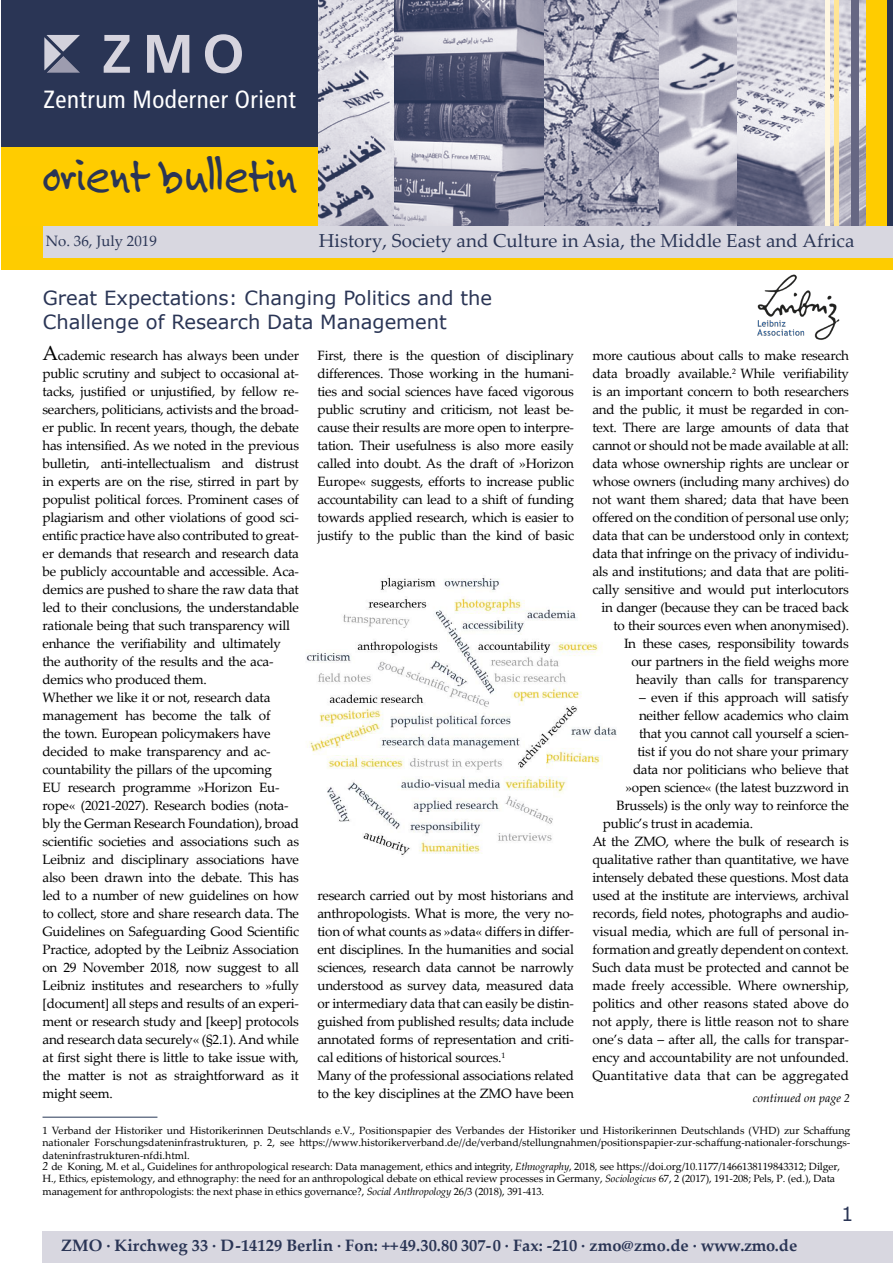
<style>
.page{position:relative;width:893px;height:1263px;background:#fff}
.page>*{position:absolute;margin:0;border:0;box-sizing:border-box;transform-origin:0 0}
.t1{font:700 54.15px "Frutiger";color:#d6d4de}
.t2{font:52.95px "Felt Tip Roman";letter-spacing:-.02em;color:#2a3555;scale:.9 1}
.t3{font:condensed 24.9px "Frutiger";letter-spacing:.02em;color:#fff}
.t4{font:19.5px/23.4px "Verdana";color:#2a3555}
.t5{font:18.75px "Palatino Linotype";letter-spacing:.005em;color:#2a3555}
.t6{font:700 16.5px "Palatino Linotype";color:#2a3555}
.t7{font:condensed 15.75px "Frutiger";color:#2a3555}
.t8{font:15px "Palatino Linotype";color:#2a3555}
.t9{font:13.5px/18px "Palatino Linotype";letter-spacing:-.02em;color:#000}
.t10{font:13.5px "Palatino Linotype";color:#000}
.t11{font:italic 12px "Palatino Linotype";color:#000}
.t12{font:10.5px/12.6px "Palatino Linotype";letter-spacing:-.01em;color:#000;text-align:justify}
.s1{font-size:20.25px}
.s2{font-style:italic;font-size:12px}
.s3{font-style:italic}
.s4{font-weight:700}
</style>
<div class="page">
<div style="left:1px;top:0;width:892px;height:269px;background:#fecc00"></div>
<div style="left:885px;top:0;width:8px;height:228px;background:#2a3555"></div>
<div style="left:1px;top:0;width:365px;height:169px;background:#2a3555"></div>
<img style="left:543px;top:0;width:117px;height:226px">
<img style="left:736px;top:0;width:130px;height:226px">
<hr style="left:825px;top:0;width:4px;height:230px;background:#fff7e2">
<hr style="left:834px;top:0;width:4px;height:229px;background:#ffe596">
<div style="left:852px;top:0;width:7px;height:228px;background:#666783"></div>
<div style="left:866px;top:0;width:21px;height:228px;background:#fc0"></div>
<div style="left:1px;top:147px;width:329px;height:79px;background:#fc0"></div>
<svg style="left:44px;top:35px;width:36px;height:38px"></svg>
<img style="left:319px;top:0;width:76px;height:226px">
<img style="left:395px;top:0;width:148px;height:226px">
<img style="left:660px;top:0;width:76px;height:226px">
<div style="left:44px;top:226px;width:849px;height:31px;background:#d8d7e0"></div>
<hr style="left:43px;top:1117px;width:114px;height:1px;background:#273857">
<img style="left:751px;top:269px;width:93px;height:71px">
<img style="left:306px;top:577px;width:311px;height:278px">
<div style="left:43px;top:1231px;width:850px;height:32px;background:#d8d7e0"></div>
<h1 class="t1" style="left:102px;top:22px;width:144px">ZMO</h1>
<h3 class="t3" style="left:44px;top:85px;width:254px">Zentrum Moderner Orient</h3>
<h2 class="t2" style="left:42px;top:143px;width:286px">orient bulletin</h2>
<p class="t8" style="left:46px;top:230px;width:113px">No. 36, July 2019</p>
<h3 class="t5" style="left:319px;top:228px;width:537px">History, Society and Culture in Asia, the Middle East and Africa</h3>
<h3 class="t4" style="left:43px;top:286px;width:451px">Great Expectations: Changing Politics and the<br>Challenge of Research Data Management</h3>
<p class="t9" style="left:43px;top:346px;width:258px"><span class="s1">A</span>cademic research has always been under public scrutiny and subject to occasional at&shy;tacks, justified or unjustified, by fellow re&shy;searchers, politicians, activists and the broad&shy;er public. In recent years, though, the debate has intensified. As we noted in the previous bulletin, anti-intellectualism and distrust in experts are on the rise, stirred in part by populist political forces. Prominent cases of plagiarism and other violations of good sci&shy;entific practice have also contributed to great&shy;er demands that research and research data be publicly accountable and accessible. Aca&shy;demics are pushed to share the raw data that led to their conclusions, the understandable rationale being that such transparency will enhance the verifiability and ultimately the authority of the results and the aca&shy;demics who produced them.<br>Whether we like it or not, research data management has become the talk of<br>the town. European policymakers have decided to make transparency and ac&shy;countability the pillars of the upcoming<br>EU research programme »Horizon Eu&shy;rope« (2021-2027). Research bodies (nota&shy;bly the German Research Foundation), broad scientific societies and associations such as Leibniz and disciplinary associations have also been drawn into the debate. This has led to a number of new guidelines on how to collect, store and share research data. The Guidelines on Safeguarding Good Scientific Practice, adopted by the Leibniz Association on 29 November 2018, now suggest to all Leibniz institutes and researchers to »fully [document] all steps and results of an experi&shy;ment or research study and [keep] protocols and research data securely« (§2.1). And while at first sight there is little to take issue with, the matter is not as straightforward as it might seem.</p>
<p class="t9" style="left:317px;top:346px;width:258px;text-align:justify">First, there is the question of disciplinary differences. Those working in the humani&shy;ties and social sciences have faced vigorous public scrutiny and criticism, not least be&shy;cause their results are more open to interpre&shy;tation. Their usefulness is also more easily called into doubt. As the draft of »Horizon Europe« suggests, efforts to increase public accountability can lead to a shift of funding towards applied research, which is easier to justify to the public than the kind of basic</p>
<p class="t12" style="left:43px;top:1123px;width:809px">1 Verband der Historiker und Historikerinnen Deutschlands e.V., Positionspapier des Verbandes der Historiker und Historikerinnen Deutschlands (VHD) zur Schaffung nationaler Forschungsdateninfrastrukturen, p. 2, see https://www.historikerverband.de//de/verband/stellungnahmen/positionspapier-zur-schaffung-nationaler-forschungs&shy;dateninfrastrukturen-nfdi.html.</p>
<p class="t12" style="left:43px;top:1159px;width:799px;text-align:left"><span class="s2">2</span> de Koning, M. et al., Guidelines for anthropological research: Data management, ethics and integrity, <span class="s3">Ethnography</span>, 2018, see https://doi.org/10.1177/1466138119843312; Dilger,<br>H., Ethics, epistemology, and ethnography: the need for an anthropological debate on ethical review processes in Germany, <span class="s3">Sociologicus</span> 67, 2 (2017), 191-208; Pels, P. (ed.), Data management for anthropologists: the next phase in ethics governance?, <span class="s3">Social Anthropology</span> 26/3 (2018), 391-413.</p>
<p class="t9" style="left:592px;top:346px;width:258px;text-align:right">more cautious about calls to make research data broadly available.<sup>2</sup> While verifiability is an important concern to both researchers and the public, it must be regarded in con&shy;text. There are large amounts of data that cannot or should not be made available at all: data whose ownership rights are unclear or whose owners (including many archives) do not want them shared; data that have been offered on the condition of personal use only; data that can be understood only in context; data that infringe on the privacy of individu&shy;als and institutions; and data that are politi&shy;cally sensitive and would put interlocutors in danger (because they can be traced back to their sources even when anonymised).<br>In these cases, responsibility towards<br>our partners in the field weighs more heavily than calls for transparency</p>
<p class="t9" style="left:639px;top:688px;width:211px">– even if this approach will satisfy</p>
<p class="t9" style="left:639px;top:706px;width:211px">neither fellow academics who claim</p>
<p class="t9" style="left:639px;top:724px;width:211px">that you cannot call yourself a scien-</p>
<p class="t9" style="left:637px;top:742px;width:213px">tist if you do not share your primary</p>
<p class="t9" style="left:633px;top:760px;width:217px">data nor politicians who believe that</p>
<p class="t9" style="left:625px;top:778px;width:225px">»open science« (the latest buzzword in</p>
<p class="t9" style="left:616px;top:796px;width:234px">Brussels) is the only way to reinforce the</p>
<p class="t9" style="left:603px;top:814px;width:152px">public’s trust in academia.</p>
<p class="t9" style="left:592px;top:832px;width:258px">At the ZMO, where the bulk of research is</p>
<p class="t9" style="left:592px;top:850px;width:258px">qualitative rather than quantitative, we have</p>
<p class="t9" style="left:592px;top:868px;width:258px">intensely debated these questions. Most data</p>
<p class="t9" style="left:592px;top:886px;width:258px">used at the institute are interviews, archival</p>
<p class="t9" style="left:592px;top:904px;width:258px">records, field notes, photographs and audio-</p>
<p class="t9" style="left:592px;top:922px;width:258px">visual media, which are full of personal in-</p>
<p class="t9" style="left:592px;top:940px;width:258px">formation and greatly dependent on context.</p>
<p class="t9" style="left:592px;top:958px;width:258px">Such data must be protected and cannot be</p>
<p class="t9" style="left:592px;top:976px;width:258px">made freely accessible. Where ownership,</p>
<p class="t9" style="left:592px;top:994px;width:258px">politics and other reasons stated above do</p>
<p class="t9" style="left:592px;top:1012px;width:258px">not apply, there is little reason not to share</p>
<p class="t9" style="left:592px;top:1030px;width:258px">one’s data – after all, the calls for transpar-</p>
<p class="t9" style="left:592px;top:1048px;width:258px">ency and accountability are not unfounded.</p>
<p class="t10" style="left:592px;top:1066px;width:258px">Quantitative data that can be aggregated</p>
<p class="t9" style="left:317px;top:886px;width:258px">research carried out by most historians and anthropologists. What is more, the very no&shy;tion of what counts as »data« differs in differ&shy;ent disciplines. In the humanities and social sciences, research data cannot be narrowly understood as survey data, measured data or intermediary data that can easily be distin&shy;guished from published results; data include annotated forms of representation and criti&shy;cal editions of historical sources.<sup>1<br></sup>Many of the professional associations related to the key disciplines at the ZMO have been</p>
<p class="t11" style="left:753px;top:1089px;width:99px">continued on page 2</p>
<p class="t6" style="left:61px;top:1234px;width:738px">ZMO · Kirchweg 33 · D-14129 Berlin · Fon: ++49.30.80 307-0 · Fax: -210 · zmo@zmo.de · www.zmo.de</p>
<p class="t7" style="left:83px;top:1237px;width:643px"><span class="s4">O ·</span> Kirchweg 33 · D-14129 Berlin · Fon: ++49.30.80 307-0 · Fax: -210 · zmo@rz.hu-berlin.de · www.zmo.de</p>
<h3 class="t4" style="left:841px;top:1201px;width:14px">1</h3>
</div>
